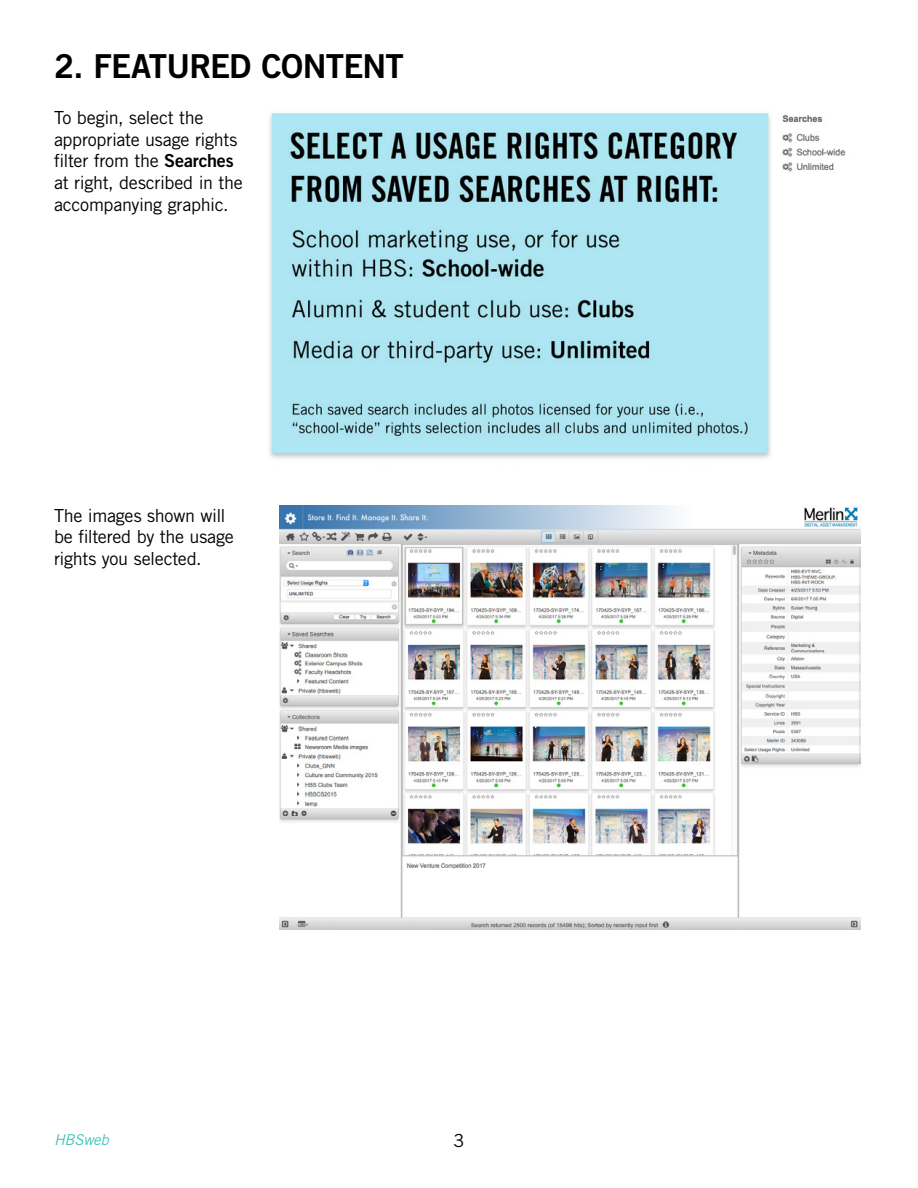
<style>
.page{position:relative;width:918px;height:1188px;background:#fff}
.page>*{position:absolute;margin:0;border:0;box-sizing:border-box;transform-origin:0 0}
.t1{font:33px "Trade Gothic LT Std Bd 2";letter-spacing:-.025em;color:#000}
.t2{font:18px/21.6px "Trade Gothic LT Std";letter-spacing:-.015em;color:#000}
.t3{font:italic 15px "Trade Gothic LT Std";letter-spacing:-.015em;color:#48c4b7}
.s1{font-family:"Trade Gothic LT Std Bd 2"}
</style>
<div class="page">
<img style="left:269px;top:113px;width:577px;height:346px">
<img style="left:280px;top:506px;width:581px;height:424px">
<h1 class="t1" style="left:54px;top:46px;width:351px">2. FEATURED CONTENT</h1>
<p class="t2" style="left:54px;top:107px;width:190px">To begin, select the appropriate usage rights filter from the <span class="s1">Searches </span>at right, described in the accompanying graphic.</p>
<p class="t2" style="left:54px;top:504px;width:181px">The images shown will be filtered by the usage rights you selected.</p>
<p class="t3" style="left:54px;top:1130px;width:57px">HBSweb</p>
<p class="t2" style="left:454px;top:1130px;width:12px">3</p>
</div>
